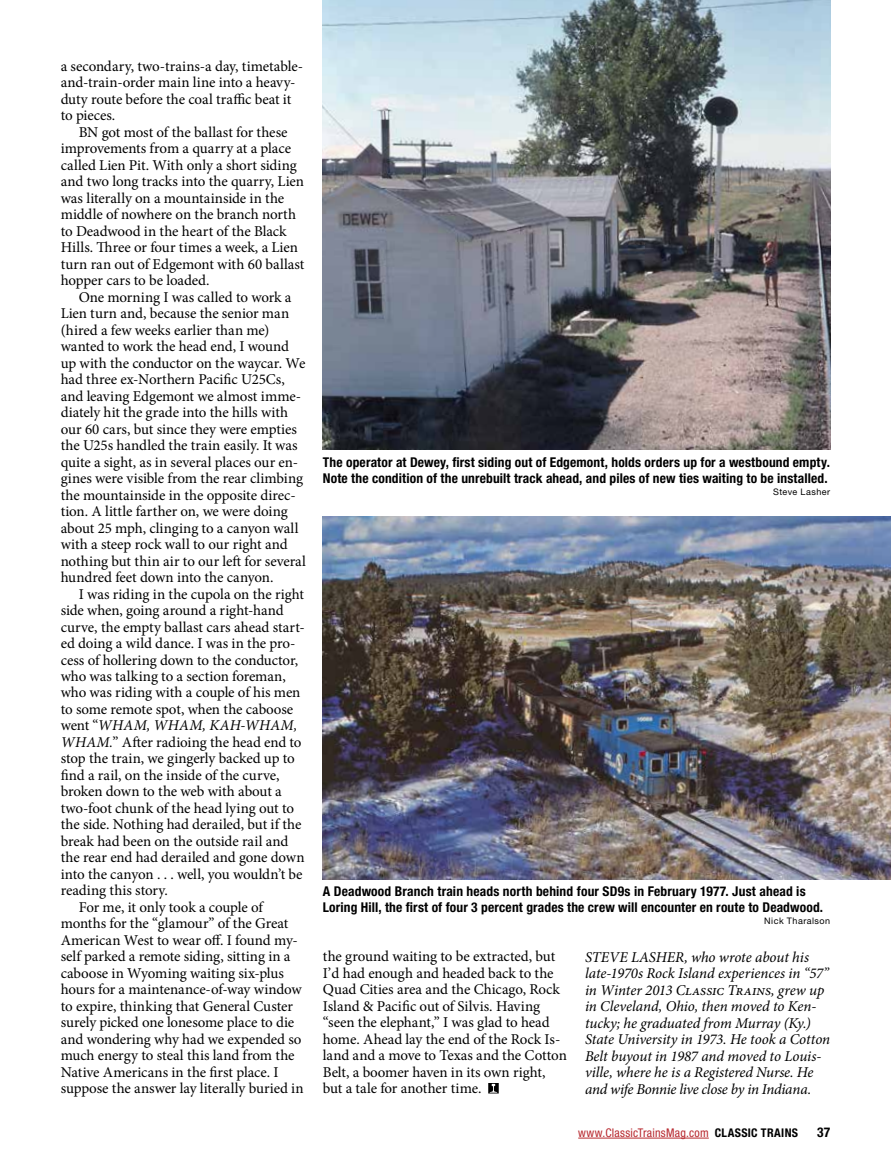
<style>
.page{position:relative;width:891px;height:1161px;background:#fff}
.page>*{position:absolute;margin:0;border:0;box-sizing:border-box;transform-origin:0 0}
.t1{font:15px/16.5px "Minion Pro";letter-spacing:-.01em;color:#000}
.t2{font:italic 15px/16.5px "Minion Pro";letter-spacing:-.005em;color:#000}
.t3{font:700 condensed 13.5px/16.5px "Helvetica Neue LT Std";letter-spacing:.01em;color:#000}
.t4{font:condensed 12px "Helvetica Neue LT Std";letter-spacing:.02em;color:#b8292f}
.t5{font:9px "Helvetica Neue LT Std";letter-spacing:.055em;color:#000}
.s1{font-style:normal}
.s2{font-style:italic}
.s3{font-weight:700;color:#000}
</style>
<div class="page">
<hr style="left:578px;top:1138px;width:131px;height:1px;background:#b8292f">
<img style="left:323px;top:0;width:507px;height:450px">
<img style="left:323px;top:516px;width:568px;height:363px">
<svg style="left:488px;top:1083px;width:11px;height:11px"></svg>
<p class="t1" style="left:61px;top:58px;width:244px">a secondary, two-trains-a day, timetable-</p>
<p class="t1" style="left:61px;top:74px;width:236px">and-train-order main line into a heavy-</p>
<p class="t1" style="left:61px;top:91px;width:232px">duty route before the coal traffic beat it</p>
<p class="t1" style="left:61px;top:107px;width:56px">to pieces.</p>
<p class="t1" style="left:79px;top:124px;width:210px">BN got most of the ballast for these</p>
<p class="t1" style="left:61px;top:140px;width:232px">improvements from a quarry at a place</p>
<p class="t1" style="left:61px;top:157px;width:238px">called Lien Pit. With only a short siding</p>
<p class="t1" style="left:61px;top:173px;width:245px">and two long tracks into the quarry, Lien</p>
<p class="t1" style="left:61px;top:190px;width:225px">was literally on a mountainside in the</p>
<p class="t1" style="left:61px;top:206px;width:237px">middle of nowhere on the branch north</p>
<p class="t1" style="left:61px;top:223px;width:227px">to Deadwood in the heart of the Black</p>
<p class="t1" style="left:61px;top:239px;width:239px">Hills. Three or four times a week, a Lien</p>
<p class="t1" style="left:61px;top:256px;width:245px">turn ran out of Edgemont with 60 ballast</p>
<p class="t1" style="left:61px;top:272px;width:150px">hopper cars to be loaded.</p>
<p class="t1" style="left:79px;top:289px;width:214px">One morning I was called to work a</p>
<p class="t1" style="left:61px;top:305px;width:230px">Lien turn and, because the senior man</p>
<p class="t1" style="left:61px;top:322px;width:210px">(hired a few weeks earlier than me)</p>
<p class="t1" style="left:61px;top:338px;width:230px">wanted to work the head end, I wound</p>
<p class="t1" style="left:61px;top:355px;width:246px">up with the conductor on the waycar. We</p>
<p class="t1" style="left:61px;top:371px;width:226px">had three ex-Northern Pacific U25Cs,</p>
<p class="t1" style="left:61px;top:388px;width:242px">and leaving Edgemont we almost imme-</p>
<p class="t1" style="left:61px;top:404px;width:229px">diately hit the grade into the hills with</p>
<p class="t1" style="left:61px;top:421px;width:238px">our 60 cars, but since they were empties</p>
<p class="t1" style="left:61px;top:437px;width:238px">the U25s handled the train easily. It was</p>
<p class="t1" style="left:61px;top:454px;width:239px">quite a sight, as in several places our en-</p>
<p class="t1" style="left:61px;top:470px;width:244px">gines were visible from the rear climbing</p>
<p class="t1" style="left:61px;top:487px;width:237px">the mountainside in the opposite direc-</p>
<p class="t1" style="left:61px;top:503px;width:229px">tion. A little farther on, we were doing</p>
<p class="t1" style="left:61px;top:520px;width:239px">about 25 mph, clinging to a canyon wall</p>
<p class="t1" style="left:61px;top:536px;width:229px">with a steep rock wall to our right and</p>
<p class="t1" style="left:61px;top:553px;width:247px">nothing but thin air to our left for several</p>
<p class="t1" style="left:61px;top:569px;width:214px">hundred feet down into the canyon.</p>
<p class="t1" style="left:79px;top:586px;width:227px">I was riding in the cupola on the right</p>
<p class="t1" style="left:61px;top:602px;width:225px">side when, going around a right-hand</p>
<p class="t1" style="left:61px;top:619px;width:246px">curve, the empty ballast cars ahead start-</p>
<p class="t1" style="left:61px;top:635px;width:236px">ed doing a wild dance. I was in the pro-</p>
<p class="t1" style="left:61px;top:652px;width:239px">cess of hollering down to the conductor,</p>
<p class="t1" style="left:61px;top:668px;width:227px">who was talking to a section foreman,</p>
<p class="t1" style="left:61px;top:685px;width:241px">who was riding with a couple of his men</p>
<p class="t1" style="left:61px;top:701px;width:234px">to some remote spot, when the caboose</p>
<p class="t2" style="left:61px;top:717px;width:238px"><span class="s1">went “</span>WHAM, WHAM, KAH-WHAM,</p>
<p class="t1" style="left:61px;top:734px;width:242px"><span class="s2">WHAM.</span>” After radioing the head end to</p>
<p class="t1" style="left:61px;top:751px;width:236px">stop the train, we gingerly backed up to</p>
<p class="t1" style="left:61px;top:767px;width:220px">find a rail, on the inside of the curve,</p>
<p class="t1" style="left:61px;top:784px;width:223px">broken down to the web with about a</p>
<p class="t1" style="left:61px;top:800px;width:235px">two-foot chunk of the head lying out to</p>
<p class="t1" style="left:61px;top:817px;width:242px">the side. Nothing had derailed, but if the</p>
<p class="t1" style="left:61px;top:833px;width:229px">break had been on the outside rail and</p>
<p class="t1" style="left:61px;top:850px;width:245px">the rear end had derailed and gone down</p>
<p class="t1" style="left:61px;top:866px;width:243px">into the canyon . . . well, you wouldn’t be</p>
<p class="t1" style="left:61px;top:883px;width:109px">reading this story.</p>
<p class="t1" style="left:79px;top:899px;width:186px">For me, it only took a couple of</p>
<p class="t1" style="left:61px;top:916px;width:229px">months for the “glamour” of the Great</p>
<p class="t1" style="left:61px;top:932px;width:239px">American West to wear off. I found my-</p>
<p class="t1" style="left:61px;top:949px;width:231px">self parked a remote siding, sitting in a</p>
<p class="t1" style="left:61px;top:965px;width:225px">caboose in Wyoming waiting six-plus</p>
<p class="t1" style="left:61px;top:982px;width:243px">hours for a maintenance-of-way window</p>
<p class="t1" style="left:61px;top:998px;width:234px">to expire, thinking that General Custer</p>
<p class="t1" style="left:61px;top:1015px;width:235px">surely picked one lonesome place to die</p>
<p class="t1" style="left:61px;top:1031px;width:242px">and wondering why had we expended so</p>
<p class="t1" style="left:61px;top:1048px;width:235px">much energy to steal this land from the</p>
<p class="t1" style="left:61px;top:1064px;width:220px">Native Americans in the first place. I</p>
<p class="t1" style="left:61px;top:1081px;width:244px">suppose the answer lay literally buried in</p>
<p class="t3" style="left:323px;top:453px;width:509px">The operator at Dewey, first siding out of Edgemont, holds orders up for a westbound empty.<br>Note the condition of the unrebuilt track ahead, and piles of new ties waiting to be installed.</p>
<p class="t5" style="left:773px;top:486px;width:59px">Steve Lasher</p>
<p class="t3" style="left:323px;top:882px;width:502px">A Deadwood Branch train heads north behind four SD9s in February 1977. Just ahead is<br>Loring Hill, the first of four 3 percent grades the crew will encounter en route to Deadwood.</p>
<p class="t5" style="left:764px;top:915px;width:67px">Nick Tharalson</p>
<p class="t2" style="left:585px;top:948px;width:247px">STEVE LASHER, who wrote about his late-1970s Rock Island experiences in “57” in Winter 2013 Classic Trains, grew up in Cleveland, Ohio, then moved to Ken&shy;tucky; he graduated from Murray (Ky.)<br>State University in 1973. He took a Cotton Belt buyout in 1987 and moved to Louis&shy;ville, where he is a Registered Nurse. He and wife Bonnie live close by in Indiana.</p>
<p class="t1" style="left:323px;top:949px;width:246px">the ground waiting to be extracted, but I’d had enough and headed back to the Quad Cities area and the Chicago, Rock Island &amp; Pacific out of Silvis. Having “seen the elephant,” I was glad to head home. Ahead lay the end of the Rock Is&shy;land and a move to Texas and the Cotton Belt, a boomer haven in its own right, but a tale for another time.</p>
<p class="t4" style="left:578px;top:1126px;width:221px">www.ClassicTrainsMag.com <span class="s3">CLASSIC TRAINS</span></p>
<p class="t3" style="left:817px;top:1124px;width:15px">37</p>
</div>
